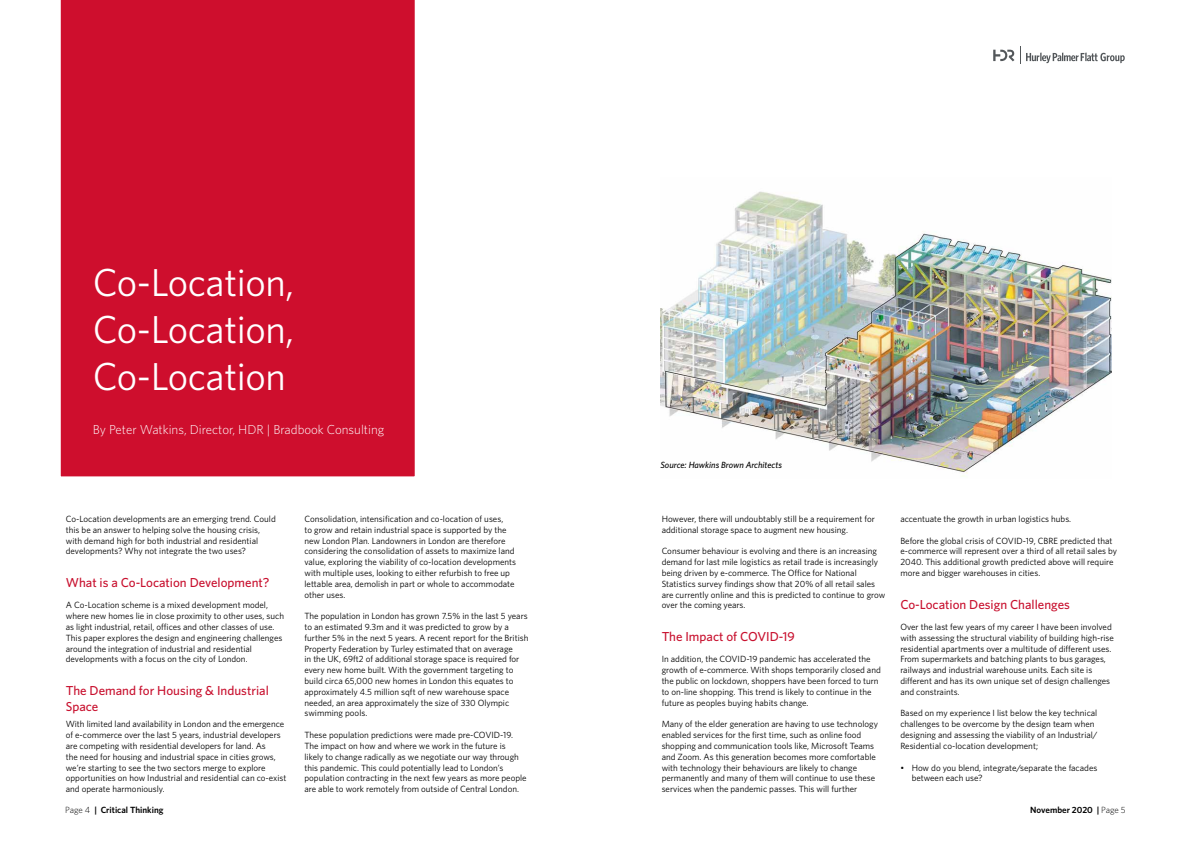
<style>
.page{position:relative;width:1191px;height:842px;background:#fff}
.page>*{position:absolute;margin:0;border:0;box-sizing:border-box;transform-origin:0 0}
.t1{font:39px/46.7px "Whitney";letter-spacing:-.01em;color:#fff;text-align:justify}
.t2{font:500 13px/15.6px "Whitney";color:#c8102e}
.t3{font:300 13px "Whitney";color:#fff}
.t4{font:9px/10.8px "Whitney";color:#000}
.t5{font:600 9px "Whitney";color:#000}
.t6{font:italic 500 9px "Whitney";color:#000}
.s1{font-weight:300}
</style>
<div class="page">
<div style="left:60px;top:0;width:355px;height:477px;background:#ce0e2d"></div>
<img style="left:660px;top:191px;width:451px;height:286px">
<svg style="left:993px;top:50px;width:21px;height:11px"></svg>
<svg style="left:1020px;top:47px;width:104px;height:17px"></svg>
<h1 class="t1" style="left:93px;top:259px;width:203px">Co-Location, Co-Location, Co-Location</h1>
<h2 class="t3" style="left:93px;top:420px;width:293px">By Peter Watkins, Director, HDR | Bradbook Consulting</h2>
<p class="t4" style="left:66px;top:513px;width:211px">Co-Location developments are an emerging trend. Could this be an answer to helping solve the housing crisis, with demand high for both industrial and residential developments? Why not integrate the two uses?</p>
<h2 class="t2" style="left:66px;top:574px;width:205px">What is a Co-Location Development?</h2>
<p class="t4" style="left:66px;top:600px;width:220px">A Co-Location scheme is a mixed development model, where new homes lie in close proximity to other uses, such as light industrial, retail, offices and other classes of use.<br>This paper explores the design and engineering challenges around the integration of industrial and residential developments with a focus on the city of London.</p>
<h2 class="t2" style="left:66px;top:682px;width:204px">The Demand for Housing &amp; Industrial<br>Space</h2>
<p class="t4" style="left:66px;top:718px;width:222px">With limited land availability in London and the emergence of e-commerce over the last 5 years, industrial developers are competing with residential developers for land. As<br>the need for housing and industrial space in cities grows, we’re starting to see the two sectors merge to explore opportunities on how Industrial and residential can co-exist and operate harmoniously.</p>
<p class="t4" style="left:304px;top:513px;width:213px">Consolidation, intensification and co-location of uses,<br>to grow and retain industrial space is supported by the new London Plan. Landowners in London are therefore considering the consolidation of assets to maximize land value, exploring the viability of co-location developments with multiple uses, looking to either refurbish to free up lettable area, demolish in part or whole to accommodate other uses.</p>
<p class="t4" style="left:304px;top:610px;width:225px">The population in London has grown 7.5% in the last 5 years to an estimated 9.3m and it was predicted to grow by a further 5% in the next 5 years. A recent report for the British Property Federation by Turley estimated that on average<br>in the UK, 69ft2 of additional storage space is required for every new home built. With the government targeting to build circa 65,000 new homes in London this equates to approximately 4.5 million sqft of new warehouse space needed, an area approximately the size of 330 Olympic swimming pools.</p>
<p class="t4" style="left:304px;top:729px;width:224px">These population predictions were made pre-COVID-19.<br>The impact on how and where we work in the future is likely to change radically as we negotiate our way through this pandemic. This could potentially lead to London’s population contracting in the next few years as more people are able to work remotely from outside of Central London.</p>
<p class="t6" style="left:660px;top:459px;width:123px">Source: Hawkins Brown Architects</p>
<p class="t4" style="left:661px;top:513px;width:215px">However, there will undoubtably still be a requirement for additional storage space to augment new housing.</p>
<p class="t4" style="left:661px;top:546px;width:225px">Consumer behaviour is evolving and there is an increasing demand for last mile logistics as retail trade is increasingly being driven by e-commerce. The Office for National Statistics survey findings show that 20% of all retail sales are currently online and this is predicted to continue to grow over the coming years.</p>
<h2 class="t2" style="left:661px;top:628px;width:135px">The Impact of COVID-19</h2>
<p class="t4" style="left:661px;top:654px;width:221px">In addition, the COVID-19 pandemic has accelerated the growth of e-commerce. With shops temporarily closed and the public on lockdown, shoppers have been forced to turn to on-line shopping. This trend is likely to continue in the future as peoples buying habits change.</p>
<p class="t4" style="left:661px;top:718px;width:218px">Many of the elder generation are having to use technology enabled services for the first time, such as online food shopping and communication tools like, Microsoft Teams and Zoom. As this generation becomes more comfortable with technology their behaviours are likely to change permanently and many of them will continue to use these services when the pandemic passes. This will further</p>
<p class="t4" style="left:900px;top:513px;width:172px">accentuate the growth in urban logistics hubs.</p>
<p class="t4" style="left:900px;top:535px;width:218px">Before the global crisis of COVID-19, CBRE predicted that e-commerce will represent over a third of all retail sales by 2040. This additional growth predicted above will require more and bigger warehouses in cities.</p>
<h2 class="t2" style="left:900px;top:596px;width:171px">Co-Location Design Challenges</h2>
<p class="t4" style="left:900px;top:621px;width:215px">Over the last few years of my career I have been involved with assessing the structural viability of building high-rise residential apartments over a multitude of different uses.<br>From supermarkets and batching plants to bus garages, railways and industrial warehouse units. Each site is different and has its own unique set of design challenges and constraints.</p>
<p class="t4" style="left:900px;top:708px;width:199px">Based on my experience I list below the key technical challenges to be overcome by the design team when designing and assessing the viability of an Industrial/ Residential co-location development;</p>
<p class="t4" style="left:911px;top:762px;width:187px;text-indent:-11px">• How do you blend, integrate/separate the facades between each use?</p>
<p class="t5" style="left:65px;top:804px;width:100px"><span class="s1">Page 4</span> | Critical Thinking</p>
<p class="t5" style="left:1030px;top:804px;width:97px">November 2020 | <span class="s1">Page 5</span></p>
</div>
